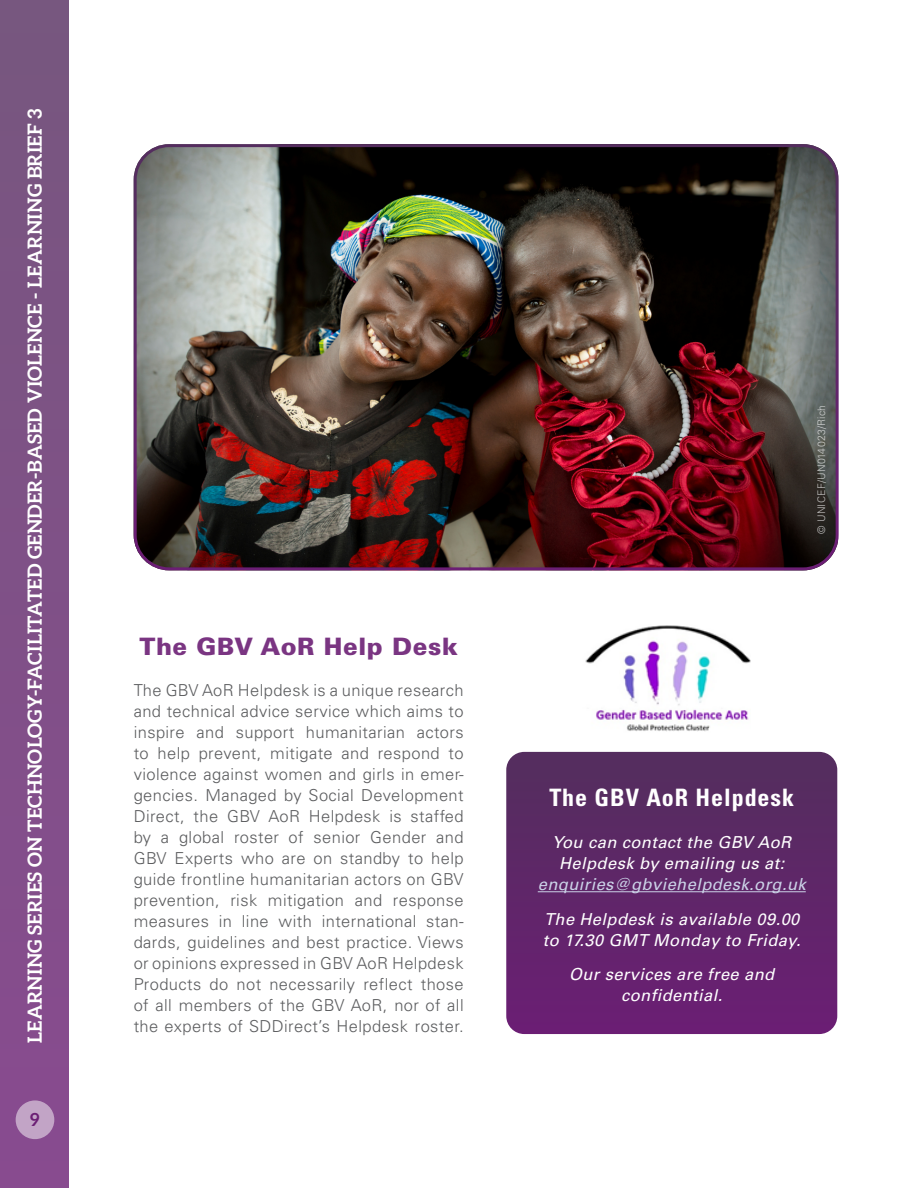
<style>
.page{position:relative;width:918px;height:1188px;background:#fff}
.page>*{position:absolute;margin:0;border:0;box-sizing:border-box;transform-origin:0 0}
.t1{font:900 24px "Univers LT Std";letter-spacing:.025em;color:#7a3582}
.t2{font:700 condensed 24px "Univers LT Std";letter-spacing:.04em;color:#fff}
.t3{font:700 19.5px "Aleo";letter-spacing:.01em;color:#fff}
.t4{font:700 18px "Aleo";color:#6b1e74}
.t5{font:300 16.5px/21px "Univers LT Pro 45";letter-spacing:.025em;color:#5c5d5f;text-align:justify}
.t6{font:italic 16.5px/21px "Univers LT Pro 55";letter-spacing:.025em;color:#fff;text-align:center}
.t7{font:italic 16.5px "Univers LT Pro 55";letter-spacing:.025em;color:#cbd2e7}
.t8{font:300 10.5px "Univers LT Pro 45";letter-spacing:.025em;color:#fff}
</style>
<div class="page">
<div style="left:0;top:0;width:68px;height:1188px;background:#7f5187"></div>
<div style="left:16px;top:1100px;width:38px;height:39px;background:#c2a4c6;border-radius:50%"></div>
<img style="left:134px;top:148px;width:701px;height:422px">
<div style="left:134px;top:144px;width:705px;height:426px;border:3px solid #fff;border-radius:34px"></div>
<svg style="left:506px;top:752px;width:331px;height:282px;background:#5f2669"></svg>
<hr style="left:538px;top:891px;width:268px;height:1px;background:#cbd2e7">
<img style="left:585px;top:625px;width:166px;height:107px">
<p class="t3" style="left:24px;top:1043px;width:936px;rotate:-90deg">LEARNING SERIES ON TECHNOLOGY-FACILITATED GENDER-BASED VIOLENCE - LEARNING BRIEF 3</p>
<p class="t4" style="left:30px;top:1109px;width:11px">9</p>
<h1 class="t1" style="left:139px;top:631px;width:320px">The GBV AoR Help Desk</h1>
<p class="t5" style="left:134px;top:680px;width:332px">The GBV AoR Helpdesk is a unique research and technical advice service which aims to inspire and support humanitarian actors to help prevent, mitigate and respond to violence against women and girls in emer&shy;gencies. Managed by Social Development Direct, the GBV AoR Helpdesk is staffed by a global roster of senior Gender and GBV Experts who are on standby to help guide frontline humanitarian actors on GBV prevention, risk mitigation and response measures in line with international stan&shy;dards, guidelines and best practice. Views or opinions expressed in GBV AoR Helpdesk Products do not necessarily reflect those of all members of the GBV AoR, nor of all the experts of SDDirect’s Helpdesk roster.</p>
<p class="t8" style="left:815px;top:534px;width:131px;rotate:-90deg">© UNICEF/UN014023/Rich</p>
<h1 class="t2" style="left:549px;top:782px;width:246px">The GBV AoR Helpdesk</h1>
<p class="t6" style="left:552px;top:832px;width:241px">You can contact the GBV AoR<br>Helpdesk by emailing us at:</p>
<p class="t7" style="left:538px;top:874px;width:270px">enquiries@gbviehelpdesk.org.uk</p>
<p class="t6" style="left:543px;top:908px;width:260px;text-align:left">The Helpdesk is available 09.00 to 17.30 GMT Monday to Friday.</p>
<p class="t6" style="left:569px;top:964px;width:207px">Our services are free and confidential.</p>
</div>
